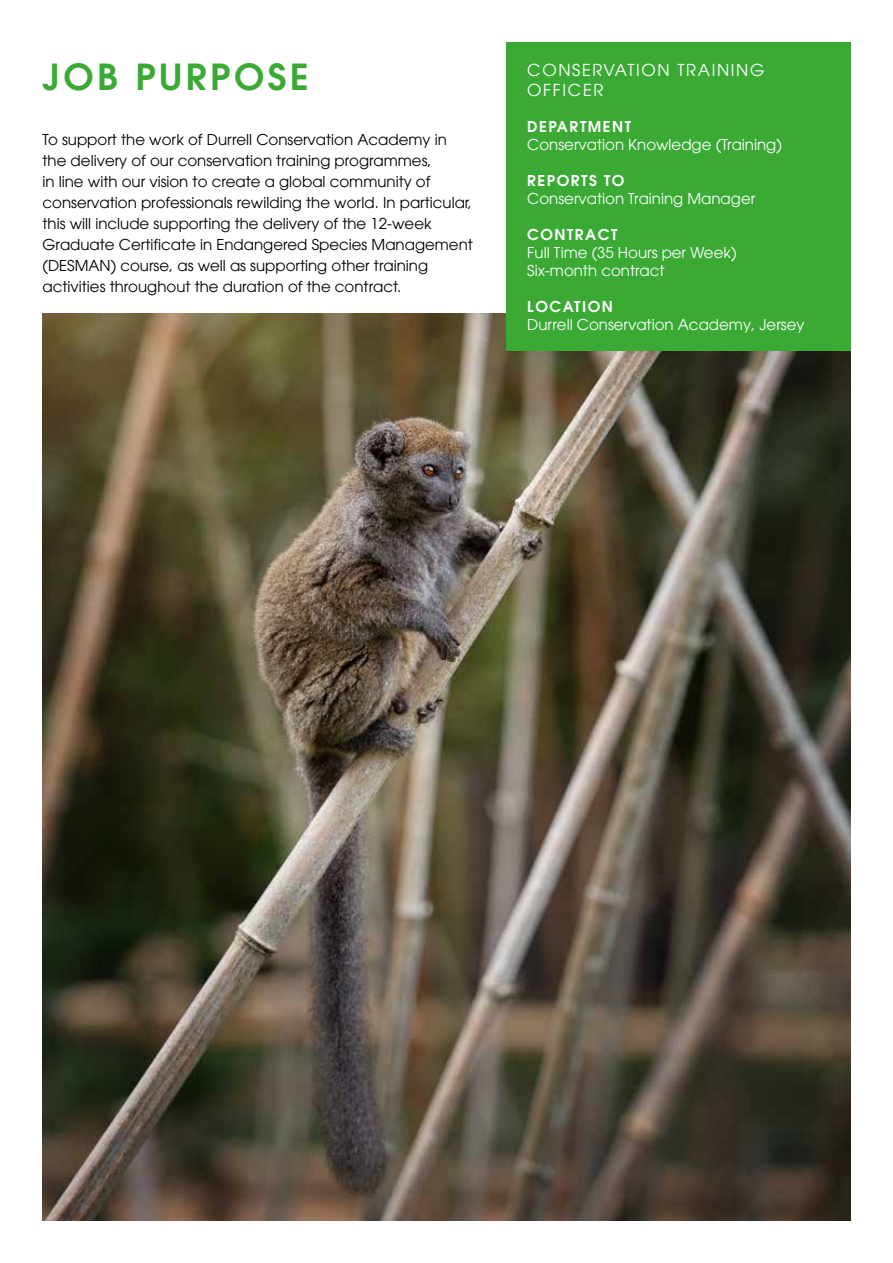
<style>
.page{position:relative;width:893px;height:1263px;background:#fff}
.page>*{position:absolute;margin:0;border:0;box-sizing:border-box;transform-origin:0 0}
.t1{font:36px "Avant Garde Gothic ITCW01 Dm";letter-spacing:.1em;color:#3aaa35}
.t2{font:16.5px/19.8px "Avant Garde Gothic ITCW01 Bk";letter-spacing:.1em;color:#fff}
.t3{font:15px/21px "Avant Garde Gothic ITCW01 Bk";color:#000}
.t4{font:15px/18px "Avant Garde Gothic ITCW01 Bk";color:#fff}
.t5{font:15px "Avant Garde Gothic ITCW01 Dm";letter-spacing:.1em;color:#fff}
</style>
<div class="page">
<img style="left:43px;top:314px;width:807px;height:906px">
<div style="left:506px;top:43px;width:344px;height:308px;background:#3aaa35"></div>
<h1 class="t1" style="left:43px;top:54px;width:268px">JOB PURPOSE</h1>
<p class="t3" style="left:43px;top:129px;width:432px">To support the work of Durrell Conservation Academy in the delivery of our conservation training programmes,<br>in line with our vision to create a global community of conservation professionals rewilding the world. In particular, this will include supporting the delivery of the 12-week Graduate Certificate in Endangered Species Management (DESMAN) course, as well as supporting other training activities throughout the duration of the contract.</p>
<p class="t2" style="left:527px;top:60px;width:239px">CONSERVATION TRAINING<br>OFFICER</p>
<p class="t5" style="left:527px;top:116px;width:105px">DEPARTMENT</p>
<p class="t4" style="left:527px;top:135px;width:256px">Conservation Knowledge (Training)</p>
<p class="t5" style="left:527px;top:170px;width:99px">REPORTS TO</p>
<p class="t4" style="left:527px;top:189px;width:229px">Conservation Training Manager</p>
<p class="t5" style="left:527px;top:224px;width:91px">CONTRACT</p>
<p class="t4" style="left:527px;top:243px;width:211px">Full Time (35 Hours per Week)<br>Six-month contract</p>
<p class="t5" style="left:527px;top:296px;width:87px">LOCATION</p>
<p class="t4" style="left:527px;top:315px;width:279px">Durrell Conservation Academy, Jersey</p>
</div>
